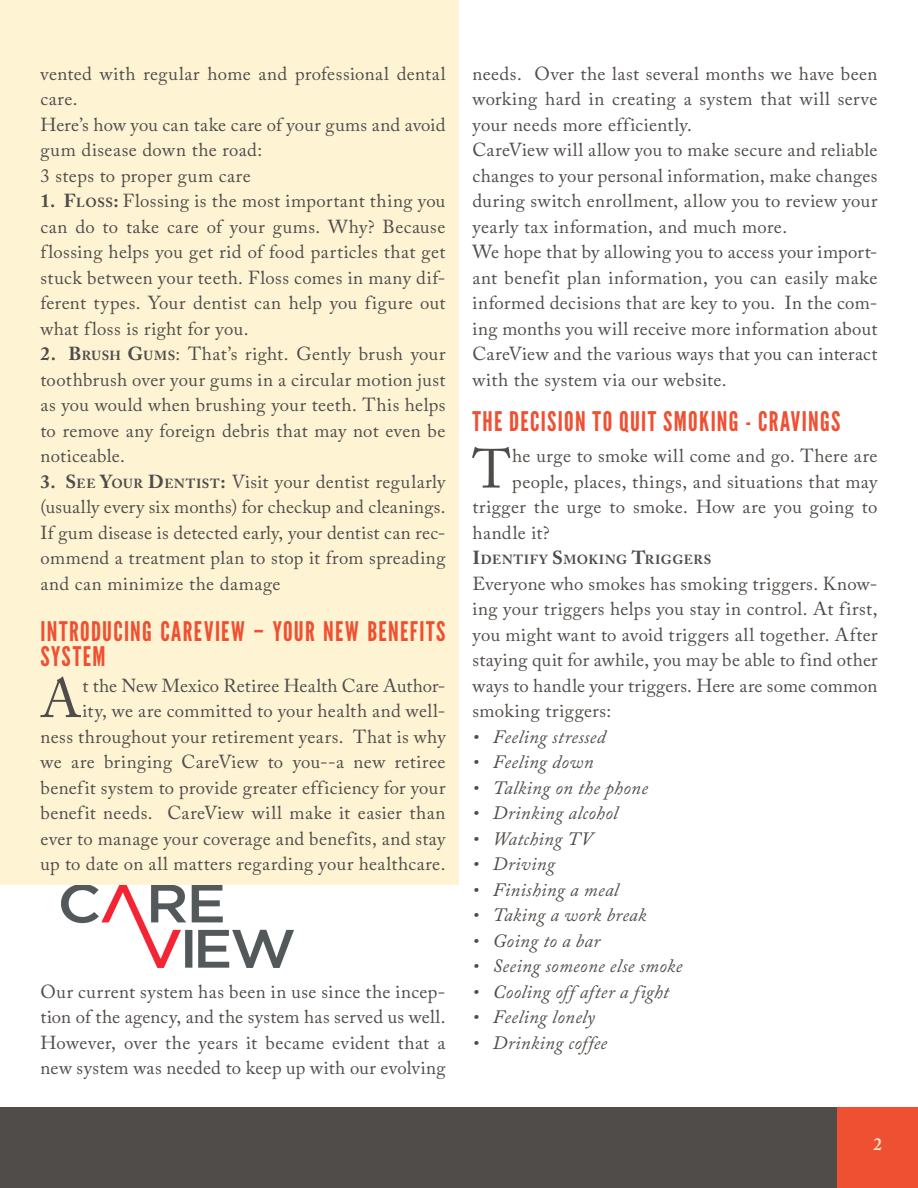
<style>
.page{position:relative;width:918px;height:1188px;background:#fff}
.page>*{position:absolute;margin:0;border:0;box-sizing:border-box;transform-origin:0 0}
.Body_Copy{font:54.6px "Adobe Caslon Pro";color:#504c49}
.Body_Copy-2{font:27px/25.5px "League Gothic";letter-spacing:.05em;color:#ef5032}
.Body_Copy-3{font:18.75px/25.5px "Adobe Caslon Pro";letter-spacing:.02em;color:#504c49;text-align:justify}
.t1{font:italic 18.75px "Adobe Caslon Pro";letter-spacing:.02em;color:#504c49}
.t2{font:600 17.25px "Adobe Caslon Pro";color:#fef4d4}
.Body_Copy-4{font:700 13.2px "Adobe Caslon Pro";letter-spacing:.045em;color:#504c49}
.s1{font-weight:700}
.s2{font-weight:700;font-size:13.2px}
.s3{font-size:18.75px}
</style>
<div class="page">
<div style="left:0;top:1107px;width:918px;height:81px;background:#504c49"></div>
<div style="left:837px;top:1107px;width:81px;height:81px;background:#ef5032"></div>
<div style="left:0;top:0;width:459px;height:885px;background:#fef4d4"></div>
<img style="left:62px;top:885px;width:232px;height:82px">
<p class="Body_Copy-3" style="left:40px;top:60px;width:407px">vented with regular home and professional dental care.</p>
<p class="Body_Copy-3" style="left:40px;top:111px;width:406px">Here’s how you can take care of your gums and avoid gum disease down the road:</p>
<p class="Body_Copy-3" style="left:40px;top:162px;width:212px">3 steps to proper gum care</p>
<p class="Body_Copy-3" style="left:40px;top:188px;width:407px"><span class="s1">1. F</span><span class="s2">LOSS</span><span class="s1">:</span> Flossing is the most important thing you can do to take care of your gums. Why? Because flossing helps you get rid of food particles that get stuck between your teeth. Floss comes in many dif&shy;ferent types. Your dentist can help you figure out what floss is right for you.</p>
<p class="Body_Copy-3" style="left:40px;top:341px;width:407px"><span class="s1">2. B</span><span class="s2">RUSH</span> <span class="s1">G</span><span class="s2">UMS</span>: That’s right. Gently brush your toothbrush over your gums in a circular motion just as you would when brushing your teeth. This helps to remove any foreign debris that may not even be noticeable.</p>
<p class="Body_Copy-3" style="left:40px;top:468px;width:407px"><span class="s1">3. S</span><span class="s2">EE</span> <span class="s1">Y</span><span class="s2">OUR</span> <span class="s1">D</span><span class="s2">ENTIST</span><span class="s1">:</span> Visit your dentist regularly (usually every six months) for checkup and cleanings.<br>If gum disease is detected early, your dentist can rec&shy;ommend a treatment plan to stop it from spreading and can minimize the damage</p>
<p class="Body_Copy-2" style="left:40px;top:619px;width:407px">INTRODUCING CAREVIEW – YOUR NEW BENEFITS<br>SYSTEM</p>
<p class="Body_Copy" style="left:40px;top:666px;width:42px">A</p>
<p class="Body_Copy-3" style="left:40px;top:672px;width:407px;text-align:right">t the New Mexico Retiree Health Care Author-<br>ity, we are committed to your health and well-<br>ness throughout your retirement years. That is why we are bringing CareView to you--a new retiree benefit system to provide greater efficiency for your benefit needs. CareView will make it easier than ever to manage your coverage and benefits, and stay up to date on all matters regarding your healthcare.</p>
<p class="Body_Copy-3" style="left:40px;top:978px;width:407px">Our current system has been in use since the incep&shy;tion of the agency, and the system has served us well.<br>However, over the years it became evident that a new system was needed to keep up with our evolving</p>
<p class="Body_Copy-3" style="left:472px;top:60px;width:407px">needs. Over the last several months we have been working hard in creating a system that will serve your needs more efficiently.</p>
<p class="Body_Copy-3" style="left:472px;top:137px;width:407px">CareView will allow you to make secure and reliable changes to your personal information, make changes during switch enrollment, allow you to review your yearly tax information, and much more.</p>
<p class="Body_Copy-3" style="left:472px;top:239px;width:407px">We hope that by allowing you to access your import&shy;ant benefit plan information, you can easily make informed decisions that are key to you. In the com&shy;ing months you will receive more information about CareView and the various ways that you can interact with the system via our website.</p>
<p class="Body_Copy-2" style="left:472px;top:409px;width:369px">THE DECISION TO QUIT SMOKING - CRAVINGS</p>
<p class="Body_Copy" style="left:472px;top:437px;width:40px">T</p>
<p class="Body_Copy-3" style="left:512px;top:443px;width:367px">he urge to smoke will come and go. There are</p>
<p class="Body_Copy-3" style="left:512px;top:468px;width:367px">people, places, things, and situations that may</p>
<p class="Body_Copy-3" style="left:472px;top:494px;width:406px">trigger the urge to smoke. How are you going to</p>
<p class="Body_Copy-3" style="left:472px;top:519px;width:79px">handle it?</p>
<p class="Body_Copy-4" style="left:472px;top:552px;width:240px"><span class="s3">I</span>DENTIFY <span class="s3">S</span>MOKING <span class="s3">T</span>RIGGERS</p>
<p class="Body_Copy-3" style="left:472px;top:570px;width:407px">Everyone who smokes has smoking triggers. Know&shy;ing your triggers helps you stay in control. At first, you might want to avoid triggers all together. After staying quit for awhile, you may be able to find other ways to handle your triggers. Here are some common smoking triggers:</p>
<p class="t1" style="left:472px;top:725px;width:135px">• Feeling stressed</p>
<p class="t1" style="left:472px;top:751px;width:123px">• Feeling down</p>
<p class="t1" style="left:472px;top:776px;width:177px">• Talking on the phone</p>
<p class="t1" style="left:472px;top:802px;width:147px">• Drinking alcohol</p>
<p class="t1" style="left:472px;top:827px;width:122px">• Watching TV</p>
<p class="t1" style="left:472px;top:853px;width:84px">• Driving</p>
<p class="t1" style="left:472px;top:878px;width:148px">• Finishing a meal</p>
<p class="t1" style="left:472px;top:904px;width:175px">• Taking a work break</p>
<p class="t1" style="left:472px;top:929px;width:129px">• Going to a bar</p>
<p class="t1" style="left:472px;top:955px;width:211px">• Seeing someone else smoke</p>
<p class="t1" style="left:472px;top:980px;width:198px">• Cooling off after a fight</p>
<p class="t1" style="left:472px;top:1006px;width:124px">• Feeling lonely</p>
<p class="t1" style="left:472px;top:1031px;width:136px">• Drinking coffee</p>
<p class="t2" style="left:874px;top:1134px;width:10px">2</p>
</div>
